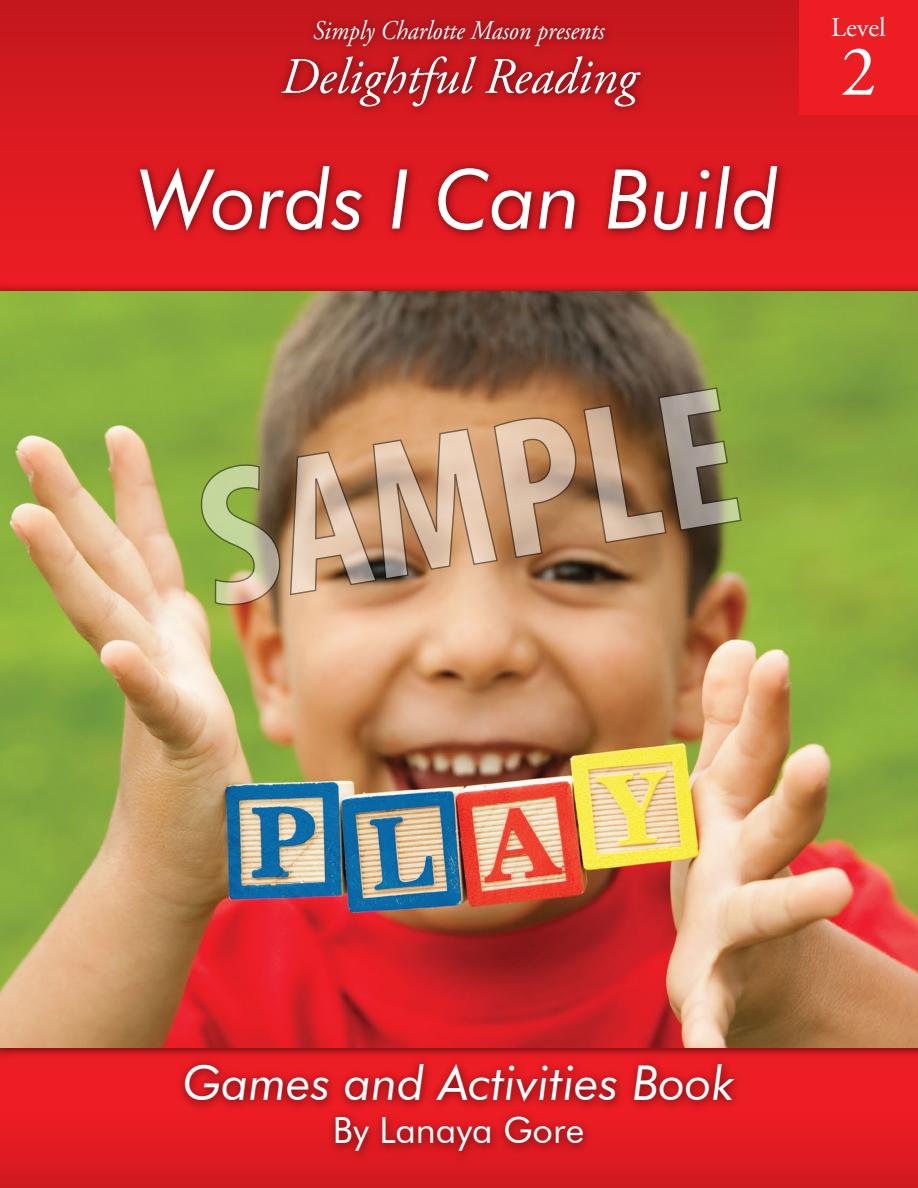
<style>
.page{position:relative;width:918px;height:1188px;background:#fff}
.page>*{position:absolute;margin:0;border:0;box-sizing:border-box;transform-origin:0 0}
.t1{font:italic 82.5px "Futura BT";color:#fff}
.t2{font:72px "Adobe Garamond Pro";color:#fff}
.t3{font:italic 51px "Adobe Garamond Pro";color:#fff}
.t4{font:italic 48px "Futura BT";color:#fff}
.t5{font:36px "Futura BT";color:#fff}
.t6{font:italic 27px "Adobe Garamond Pro";color:#fff;scale:.9 1}
.t7{font:27px "Adobe Garamond Pro";color:#fff}
</style>
<div class="page">
<img style="left:0;top:419px;width:918px;height:769px">
<img style="left:0;top:5px;width:918px;height:414px">
<svg style="left:201px;top:464px;width:79px;height:141px;background:#a0a869"></svg>
<svg style="left:290px;top:417px;width:286px;height:178px;background:#c59f7e"></svg>
<svg style="left:583px;top:387px;width:159px;height:156px;background:#8e7a58"></svg>
<p class="t6" style="left:313px;top:14px;width:325px">Simply Charlotte Mason presents</p>
<h3 class="t3" style="left:281px;top:46px;width:358px">Delightful Reading</h3>
<h1 class="t1" style="left:138px;top:149px;width:642px">Words I Can Build</h1>
<p class="t7" style="left:831px;top:11px;width:56px">Level</p>
<h2 class="t2" style="left:840px;top:29px;width:37px">2</h2>
<h3 class="t4" style="left:183px;top:1054px;width:553px">Games and Activities Book</h3>
<h3 class="t5" style="left:333px;top:1109px;width:253px">By Lanaya Gore</h3>
</div>
